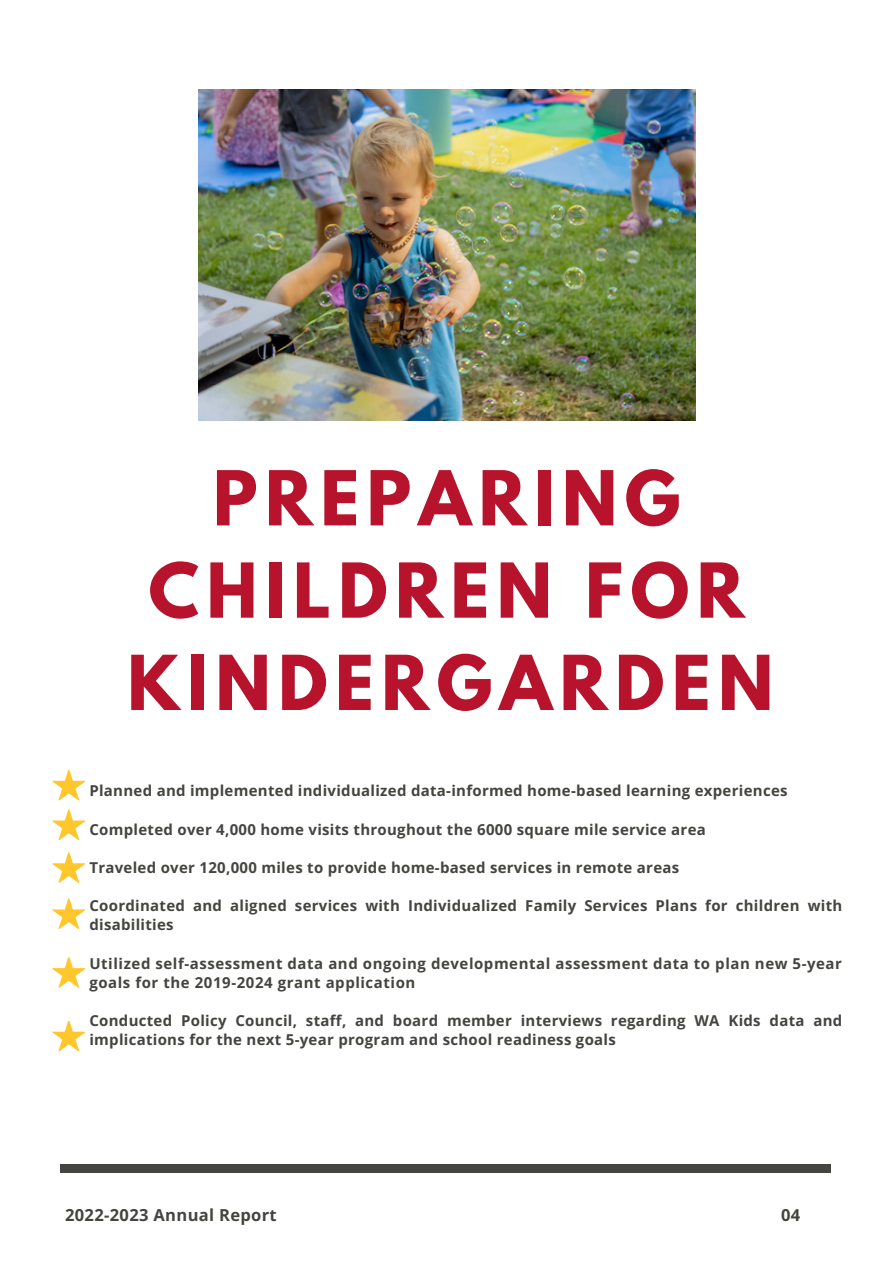
<style>
.page{position:relative;width:894px;height:1264px;background:#fff}
.page>*{position:absolute;margin:0;border:0;box-sizing:border-box;transform-origin:0 0}
.t1{font:700 67.05px/92.2px "League Spartan";letter-spacing:.11em;color:#b7132d;text-align:center}
.t2{font:700 16.5px "Open Sans";letter-spacing:.02em;color:#444440}
.t3{font:700 15px/19.2px "Open Sans";letter-spacing:.02em;color:#444440}
.t4{font:700 15px/19.2px "Open Sans";letter-spacing:.04em;color:#444440}
</style>
<div class="page">
<div style="left:60px;top:1164px;width:771px;height:9px;background:#444440"></div>
<svg style="left:52px;top:770px;width:33px;height:30px"></svg>
<svg style="left:52px;top:809px;width:33px;height:31px"></svg>
<svg style="left:52px;top:852px;width:33px;height:31px"></svg>
<svg style="left:52px;top:898px;width:33px;height:31px"></svg>
<svg style="left:52px;top:957px;width:33px;height:31px"></svg>
<svg style="left:52px;top:1021px;width:33px;height:30px"></svg>
<img style="left:198px;top:89px;width:497px;height:331px">
<p class="t1" style="left:127px;top:461px;width:647px">PREPARING<br>CHILDREN FOR<br>KINDERGARDEN</p>
<h1 class="t3" style="left:89px;top:781px;width:699px">Planned and implemented individualized data-informed home-based learning experiences</h1>
<p class="t3" style="left:89px;top:819px;width:618px">Completed over 4,000 home visits throughout the 6000 square mile service area</p>
<p class="t3" style="left:89px;top:857px;width:591px">Traveled over 120,000 miles to provide home-based services in remote areas</p>
<p class="t3" style="left:89px;top:895px;width:754px">Coordinated and aligned services with Individualized Family Services Plans for children with disabilities</p>
<p class="t4" style="left:89px;top:953px;width:754px">Utilized self-assessment data and ongoing developmental assessment data to plan new 5-year goals for the 2019-2024 grant application</p>
<p class="t3" style="left:89px;top:1010px;width:754px">Conducted Policy Council, staff, and board member interviews regarding WA Kids data and implications for the next 5-year program and school readiness goals</p>
<p class="t2" style="left:65px;top:1203px;width:213px">2022-2023 Annual Report</p>
<p class="t2" style="left:780px;top:1203px;width:21px">04</p>
</div>
